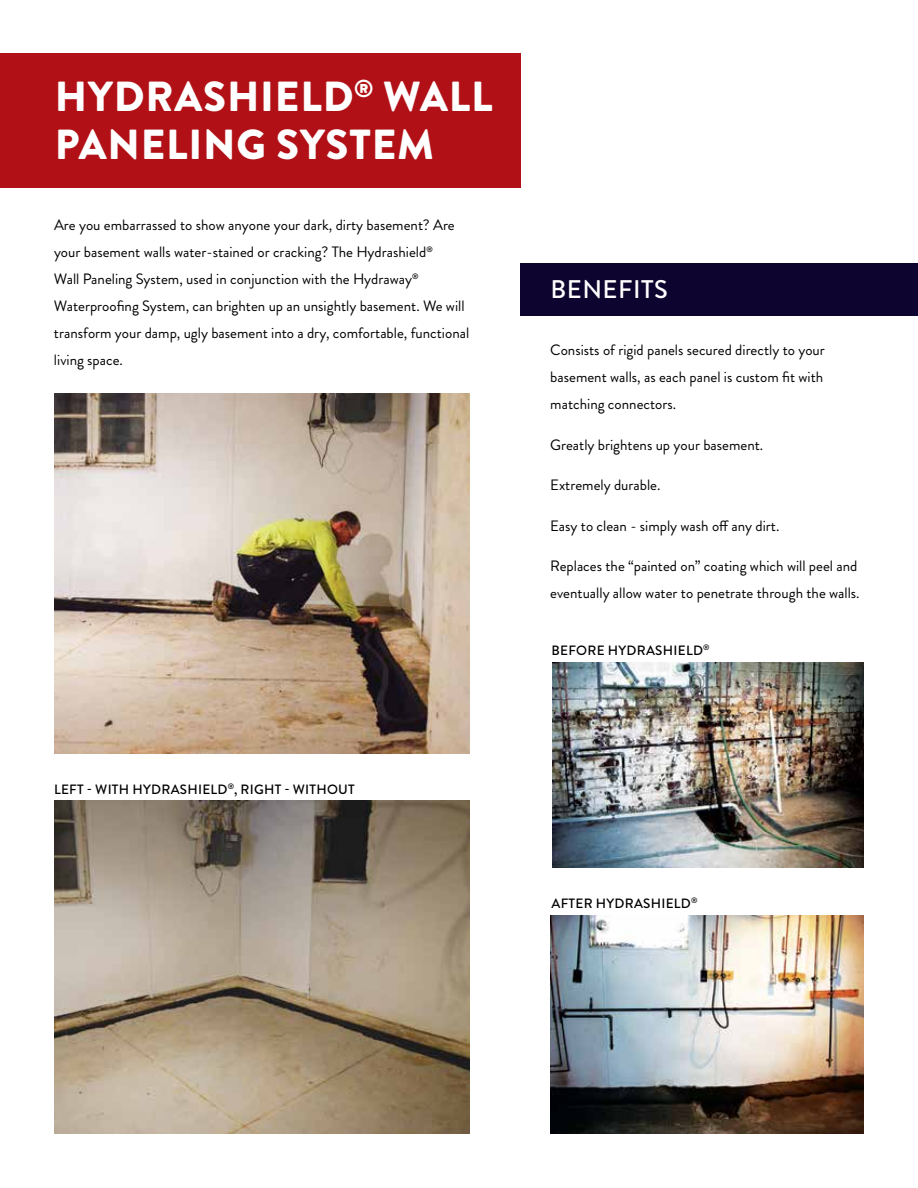
<style>
.page{position:relative;width:918px;height:1188px;background:#fff}
.page>*{position:absolute;margin:0;border:0;box-sizing:border-box;transform-origin:0 0}
.t1{font:900 42px/48px "Brandon Grotesque";letter-spacing:.02em;color:#fff}
.t2{font:500 25.5px "Brandon Grotesque";letter-spacing:.02em;color:#fff}
.t3{font:15px/27px "Brandon Grotesque";color:#000}
.t4{font:500 13.5px "Brandon Grotesque";letter-spacing:.02em;color:#000}
</style>
<div class="page">
<img style="left:54px;top:801px;width:415px;height:333px">
<img style="left:54px;top:394px;width:415px;height:360px">
<div style="left:520px;top:263px;width:398px;height:53px;background:#0d052f"></div>
<img style="left:550px;top:915px;width:314px;height:219px">
<img style="left:552px;top:662px;width:312px;height:206px">
<div style="left:0;top:53px;width:520px;height:135px;background:#b11116"></div>
<h1 class="t1" style="left:55px;top:77px;width:439px">HYDRASHIELD<sup>®</sup> WALL<br>PANELING SYSTEM</h1>
<p class="t3" style="left:54px;top:212px;width:417px">Are you embarrassed to show anyone your dark, dirty basement? Are your basement walls water-stained or cracking? The Hydrashield<sup>®<br></sup>Wall Paneling System, used in conjunction with the Hydraway<sup>® </sup>Waterproofing System, can brighten up an unsightly basement. We will transform your damp, ugly basement into a dry, comfortable, functional living space.</p>
<p class="t4" style="left:54px;top:782px;width:302px">LEFT - WITH HYDRASHIELD<sup>®</sup>, RIGHT - WITHOUT</p>
<h2 class="t2" style="left:550px;top:276px;width:119px">BENEFITS</h2>
<p class="t3" style="left:550px;top:338px;width:276px;text-align:justify">Consists of rigid panels secured directly to your basement walls, as each panel is custom fit with matching connectors.</p>
<p class="t3" style="left:550px;top:432px;width:215px">Greatly brightens up your basement.</p>
<p class="t3" style="left:550px;top:473px;width:112px">Extremely durable.</p>
<p class="t3" style="left:550px;top:513px;width:231px">Easy to clean - simply wash off any dirt.</p>
<p class="t3" style="left:550px;top:554px;width:311px">Replaces the “painted on” coating which will peel and eventually allow water to penetrate through the walls.</p>
<p class="t4" style="left:551px;top:643px;width:160px">BEFORE HYDRASHIELD<sup>®</sup></p>
<p class="t4" style="left:551px;top:896px;width:148px">AFTER HYDRASHIELD<sup>®</sup></p>
</div>
